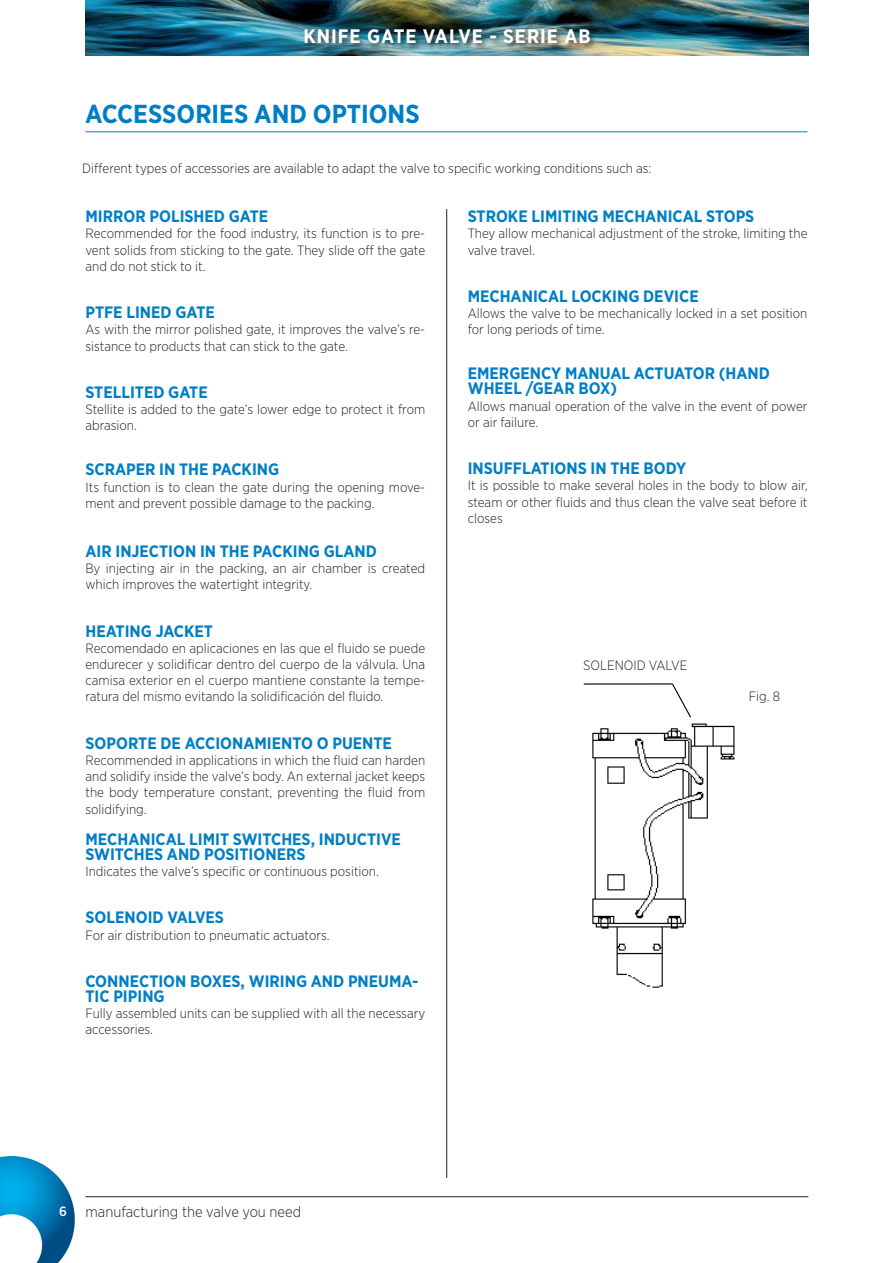
<style>
.page{position:relative;width:893px;height:1263px;background:#fff}
.page>*{position:absolute;margin:0;border:0;box-sizing:border-box;transform-origin:0 0}
.t1{font:700 25.95px "Gotham Narrow";color:#007ec5}
.t2{font:700 19.5px "Gotham Narrow";letter-spacing:.05em;color:#fff}
.t3{font:700 16.5px/15px "Gotham Narrow";color:#007ec5}
.t4{font:300 15px "Gotham Narrow";color:#231f20}
.t5{font:300 13.5px/16.2px "Gotham Narrow";color:#231f20}
.s1{font-weight:500;font-size:13.5px;color:#fff}
</style>
<div class="page">
<img style="left:85px;top:0;width:723px;height:56px">
<img style="left:0;top:1156px;width:75px;height:107px">
<hr style="left:85px;top:1196px;width:723px;height:1px;background:#231f20">
<div style="left:303px;top:28px;width:294px;height:22px;background:#231f20;opacity:.75"></div>
<hr style="left:446px;top:209px;width:1px;height:969px;background:#231f20">
<hr style="left:85px;top:131px;width:722px;height:1px;background:#007ec5">
<img style="left:583px;top:683px;width:152px;height:305px">
<svg style="left:671px;top:683px;width:21px;height:35px"></svg>
<hr style="left:584px;top:683px;width:88px;height:2px;background:#000">
<h2 class="t2" style="left:303px;top:23px;width:289px">KNIFE GATE VALVE - SERIE AB</h2>
<p class="t1" style="left:85px;top:97px;width:336px">ACCESSORIES AND OPTIONS</p>
<p class="t5" style="left:82px;top:160px;width:571px">Different types of accessories are available to adapt the valve to specific working conditions such as:</p>
<p class="t3" style="left:85px;top:209px;width:184px">MIRROR POLISHED GATE</p>
<p class="t5" style="left:85px;top:225px;width:341px;text-align:justify">Recommended for the food industry, its function is to pre&shy;vent solids from sticking to the gate. They slide off the gate and do not stick to it.</p>
<p class="t3" style="left:85px;top:305px;width:131px">PTFE LINED GATE</p>
<p class="t5" style="left:85px;top:321px;width:341px">As with the mirror polished gate, it improves the valve’s re&shy;sistance to products that can stick to the gate.</p>
<p class="t3" style="left:85px;top:385px;width:124px">STELLITED GATE</p>
<p class="t5" style="left:85px;top:401px;width:341px">Stellite is added to the gate’s lower edge to protect it from abrasion.</p>
<p class="t3" style="left:85px;top:462px;width:195px">SCRAPER IN THE PACKING</p>
<p class="t5" style="left:85px;top:478px;width:341px">Its function is to clean the gate during the opening move&shy;ment and prevent possible damage to the packing.</p>
<p class="t3" style="left:85px;top:543px;width:293px">AIR INJECTION IN THE PACKING GLAND</p>
<p class="t5" style="left:85px;top:560px;width:341px">By injecting air in the packing, an air chamber is created which improves the watertight integrity.</p>
<p class="t3" style="left:85px;top:623px;width:129px">HEATING JACKET</p>
<p class="t5" style="left:85px;top:640px;width:341px;text-align:justify">Recomendado en aplicaciones en las que el fluido se puede endurecer y solidificar dentro del cuerpo de la válvula. Una camisa exterior en el cuerpo mantiene constante la tempe&shy;ratura del mismo evitando la solidificación del fluido.</p>
<p class="t3" style="left:85px;top:735px;width:308px">SOPORTE DE ACCIONAMIENTO O PUENTE</p>
<p class="t5" style="left:85px;top:752px;width:341px;text-align:justify">Recommended in applications in which the fluid can harden and solidify inside the valve’s body. An external jacket keeps the body temperature constant, preventing the fluid from solidifying.</p>
<p class="t3" style="left:85px;top:831px;width:317px">MECHANICAL LIMIT SWITCHES, INDUCTIVE<br>SWITCHES AND POSITIONERS</p>
<p class="t5" style="left:85px;top:863px;width:295px">Indicates the valve’s specific or continuous position.</p>
<p class="t3" style="left:85px;top:910px;width:140px">SOLENOID VALVES</p>
<p class="t5" style="left:85px;top:926px;width:246px">For air distribution to pneumatic actuators.</p>
<p class="t3" style="left:85px;top:973px;width:335px">CONNECTION BOXES, WIRING AND PNEUMA-<br>TIC PIPING</p>
<p class="t5" style="left:85px;top:1005px;width:341px">Fully assembled units can be supplied with all the necessary accessories.</p>
<p class="t3" style="left:468px;top:209px;width:288px">STROKE LIMITING MECHANICAL STOPS</p>
<p class="t5" style="left:468px;top:225px;width:341px">They allow mechanical adjustment of the stroke, limiting the valve travel.</p>
<p class="t3" style="left:468px;top:289px;width:232px">MECHANICAL LOCKING DEVICE</p>
<p class="t5" style="left:468px;top:305px;width:341px">Allows the valve to be mechanically locked in a set position for long periods of time.</p>
<p class="t3" style="left:468px;top:366px;width:304px">EMERGENCY MANUAL ACTUATOR (HAND<br>WHEEL /GEAR BOX)</p>
<p class="t5" style="left:468px;top:397px;width:341px">Allows manual operation of the valve in the event of power or air failure.</p>
<p class="t3" style="left:468px;top:461px;width:220px">INSUFFLATIONS IN THE BODY</p>
<p class="t5" style="left:468px;top:477px;width:341px;text-align:justify">It is possible to make several holes in the body to blow air, steam or other fluids and thus clean the valve seat before it closes</p>
<p class="t5" style="left:583px;top:657px;width:106px">SOLENOID VALVE</p>
<p class="t5" style="left:749px;top:688px;width:33px">Fig. 8</p>
<p class="t4" style="left:59px;top:1203px;width:244px"><span class="s1">6</span> manufacturing the valve you need</p>
</div>
